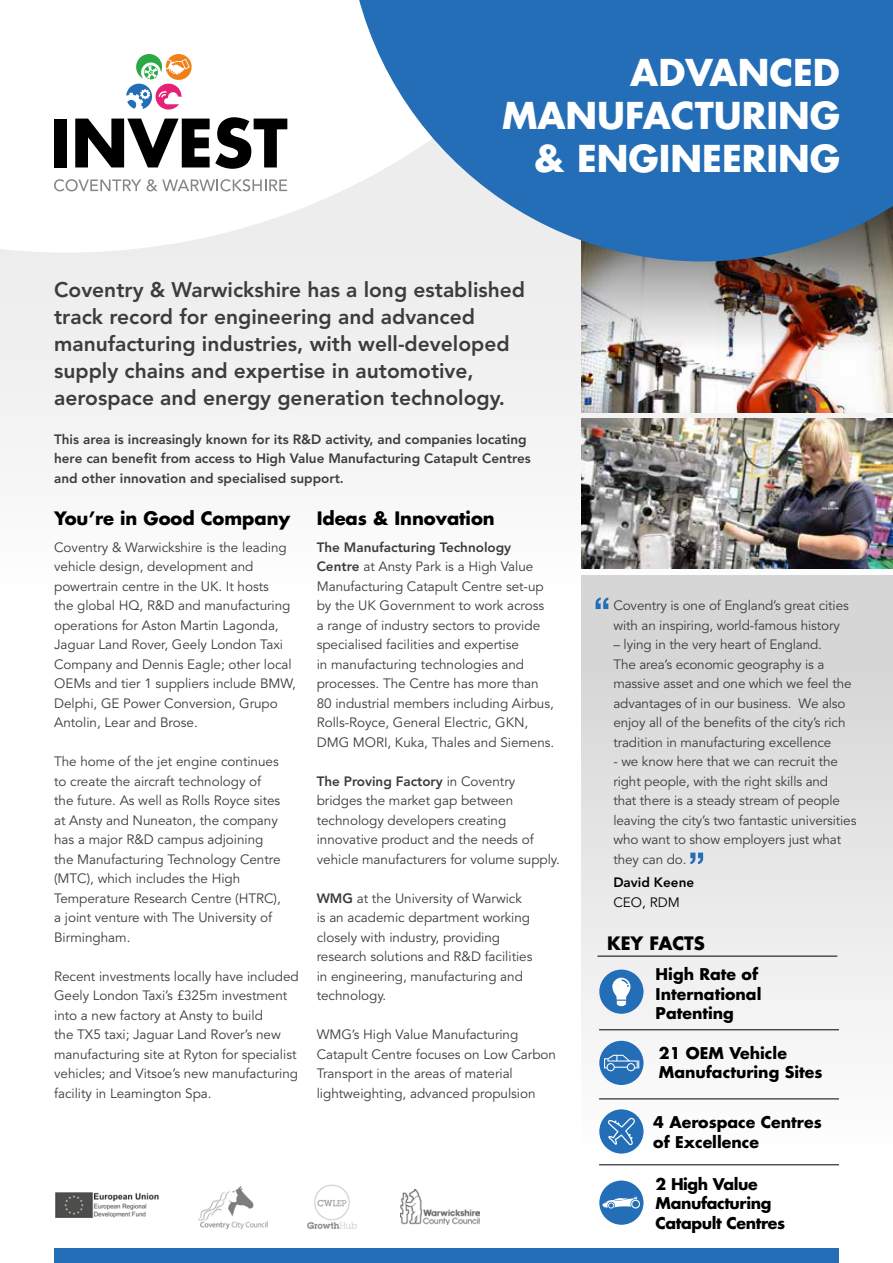
<style>
.page{position:relative;width:893px;height:1263px;background:#fff}
.page>*{position:absolute;margin:0;border:0;box-sizing:border-box;transform-origin:0 0}
.t1{font:700 36px/43.2px "Futura";color:#fff;text-align:right}
.t2{font:25.5px "Avenir";color:#fff}
.t3{font:800 21px/27px "Avenir";color:#3c3c3b}
.t4{font:500 19.5px "Avenir";color:#fff}
.t5{font:700 18px "Futura";letter-spacing:-.005em;color:#000}
.t6{font:700 15.75px/19.5px "Futura";color:#000}
.t7{font:700 15.75px/19.5px "Futura";letter-spacing:-.025em;color:#000}
.t8{font:13.5px/19.5px "Avenir";letter-spacing:-.005em;color:#3c3c3b}
.t9{font:800 13.5px/19.5px "Avenir";color:#3c3c3b}
.t10{font:800 13.5px "Avenir";color:#000}
.t11{font:13.5px "Avenir";color:#000}
.s1{font-weight:800}
</style>
<div class="page">
<svg style="left:0;top:118px;width:893px;height:451px"></svg>
<div style="left:581px;top:575px;width:312px;height:688px;background:linear-gradient(to bottom,#d2d2d2,#fff)"></div>
<svg style="left:595px;top:597px;width:13px;height:12px"></svg>
<svg style="left:690px;top:853px;width:13px;height:11px"></svg>
<img style="left:581px;top:381px;width:312px;height:32px">
<img style="left:581px;top:418px;width:312px;height:150px">
<img style="left:581px;top:261px;width:312px;height:120px">
<svg style="left:347px;top:0;width:546px;height:261px;background:#4b86bf"></svg>
<img style="left:198px;top:1186px;width:70px;height:42px">
<img style="left:55px;top:1193px;width:104px;height:25px">
<img style="left:307px;top:1184px;width:49px;height:45px">
<img style="left:401px;top:1189px;width:78px;height:35px">
<div style="left:54px;top:1248px;width:785px;height:15px;background:#236eb6"></div>
<div style="left:54px;top:119px;width:13px;height:48px;background:#000"></div>
<svg style="left:75px;top:117px;width:212px;height:52px"></svg>
<svg style="left:126px;top:54px;width:66px;height:56px"></svg>
<svg style="left:54px;top:179px;width:87px;height:12px"></svg>
<svg style="left:147px;top:179px;width:140px;height:12px"></svg>
<div style="left:599px;top:1041px;width:44px;height:44px;background:#236eb6;border-radius:50%"></div>
<svg style="left:604px;top:1055px;width:35px;height:16px"></svg>
<div style="left:599px;top:969px;width:44px;height:45px;background:#236eb6;border-radius:50%"></div>
<div style="left:599px;top:1109px;width:44px;height:44px;background:#236eb6;border-radius:50%"></div>
<hr style="left:597px;top:956px;width:240px;height:1px;background:#000">
<hr style="left:599px;top:1029px;width:240px;height:1px;background:#000">
<hr style="left:599px;top:1098px;width:240px;height:1px;background:#000">
<hr style="left:599px;top:1164px;width:240px;height:1px;background:#000">
<div style="left:599px;top:1180px;width:44px;height:45px;background:#236eb6;border-radius:50%"></div>
<svg style="left:602px;top:1197px;width:38px;height:11px"></svg>
<svg style="left:612px;top:978px;width:18px;height:28px"></svg>
<svg style="left:608px;top:1118px;width:27px;height:27px"></svg>
<h3 class="t4" style="left:700px;top:51px;width:141px">GET IN TOUCH</h3>
<h1 class="t1" style="left:502px;top:50px;width:340px">ADVANCED<br>MANUFACTURING &amp; ENGINEERING</h1>
<h2 class="t2" style="left:666px;top:77px;width:178px">(0)1926 412823</h2>
<h3 class="t3" style="left:54px;top:276px;width:472px">Coventry &amp; Warwickshire has a long established track record for engineering and advanced manufacturing industries, with well-developed supply chains and expertise in automotive, aerospace and energy generation technology.</h3>
<p class="t9" style="left:54px;top:429px;width:478px">This area is increasingly known for its R&amp;D activity, and companies locating here can benefit from access to High Value Manufacturing Catapult Centres and other innovation and specialised support.</p>
<h3 class="t5" style="left:54px;top:506px;width:238px">You’re in Good Company</h3>
<p class="t8" style="left:54px;top:538px;width:243px">Coventry &amp; Warwickshire is the leading vehicle design, development and powertrain centre in the UK. It hosts<br>the global HQ, R&amp;D and manufacturing operations for Aston Martin Lagonda, Jaguar Land Rover, Geely London Taxi Company and Dennis Eagle; other local OEMs and tier 1 suppliers include BMW, Delphi, GE Power Conversion, Grupo Antolin, Lear and Brose.</p>
<p class="t8" style="left:54px;top:752px;width:228px">The home of the jet engine continues to create the aircraft technology of the future. As well as Rolls Royce sites at Ansty and Nuneaton, the company has a major R&amp;D campus adjoining the Manufacturing Technology Centre (MTC), which includes the High Temperature Research Centre (HTRC), a joint venture with The University of Birmingham.</p>
<p class="t8" style="left:54px;top:966px;width:246px">Recent investments locally have included Geely London Taxi’s £325m investment into a new factory at Ansty to build<br>the TX5 taxi; Jaguar Land Rover’s new manufacturing site at Ryton for specialist vehicles; and Vitsoe’s new manufacturing facility in Leamington Spa.</p>
<h3 class="t5" style="left:317px;top:506px;width:180px">Ideas &amp; Innovation</h3>
<p class="t8" style="left:317px;top:538px;width:239px"><span class="s1">The Manufacturing Technology Centre</span> at Ansty Park is a High Value Manufacturing Catapult Centre set-up by the UK Government to work across a range of industry sectors to provide specialised facilities and expertise<br>in manufacturing technologies and processes. The Centre has more than 80 industrial members including Airbus, Rolls-Royce, General Electric, GKN, DMG MORI, Kuka, Thales and Siemens.</p>
<p class="t8" style="left:317px;top:772px;width:245px"><span class="s1">The Proving Factory</span> in Coventry bridges the market gap between technology developers creating innovative product and the needs of vehicle manufacturers for volume supply.</p>
<p class="t8" style="left:317px;top:888px;width:217px"><span class="s1">WMG</span> at the University of Warwick is an academic department working closely with industry, providing research solutions and R&amp;D facilities in engineering, manufacturing and technology.</p>
<p class="t8" style="left:317px;top:1025px;width:241px">WMG’s High Value Manufacturing Catapult Centre focuses on Low Carbon Transport in the areas of material lightweighting, advanced propulsion</p>
<p class="t8" style="left:613px;top:596px;width:237px">Coventry is one of England’s great cities with an inspiring, world-famous history</p>
<p class="t8" style="left:613px;top:635px;width:240px">– lying in the very heart of England.<br>The area’s economic geography is a massive asset and one which we feel the advantages of in our business. We also enjoy all of the benefits of the city’s rich tradition in manufacturing excellence</p>
<p class="t8" style="left:613px;top:752px;width:245px">- we know here that we can recruit the right people, with the right skills and<br>that there is a steady stream of people leaving the city’s two fantastic universities who want to show employers just what they can do.</p>
<p class="t10" style="left:613px;top:874px;width:82px">David Keene</p>
<p class="t11" style="left:613px;top:894px;width:68px">CEO, RDM</p>
<h3 class="t5" style="left:607px;top:931px;width:99px">KEY FACTS</h3>
<p class="t6" style="left:656px;top:964px;width:107px">High Rate of<br>International<br>Patenting</p>
<p class="t6" style="left:659px;top:1043px;width:165px">21 OEM Vehicle<br>Manufacturing Sites</p>
<p class="t6" style="left:653px;top:1112px;width:170px">4 Aerospace Centres of Excellence</p>
<p class="t7" style="left:656px;top:1174px;width:131px">2 High Value<br>Manufacturing<br>Catapult Centres</p>
</div>
